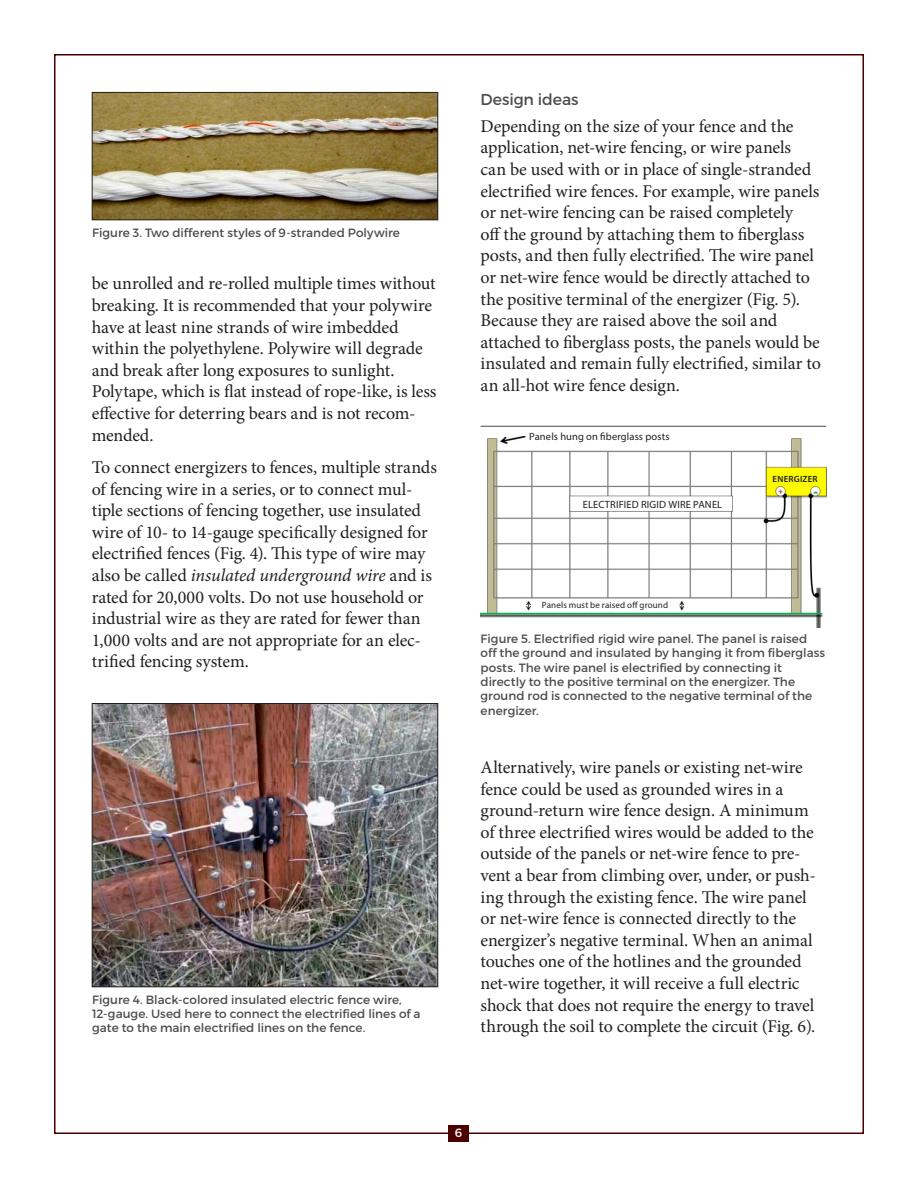
<style>
.page{position:relative;width:918px;height:1188px;background:#fff}
.page>*{position:absolute;margin:0;border:0;box-sizing:border-box;transform-origin:0 0}
.body_text{font:18px/21.6px "Minion Pro";letter-spacing:-.01em;color:#231f20}
.heading3{font:15.75px "Montserrat";letter-spacing:-.005em;color:#4b4c4d}
.t1{font:12px/14.4px "Montserrat";color:#4b4c4d}
.t2{font:12px "Montserrat";color:#fff}
.t3{font:10.5px "Myriad Pro";letter-spacing:.015em;color:#231f20}
.t4{font:9px "Myriad Pro";letter-spacing:.015em;color:#231f20}
.t5{font:600 9px "Myriad Pro";letter-spacing:.025em;color:#231f20}
.s1{font-style:italic}
</style>
<div class="page">
<div style="left:448px;top:1125px;width:21px;height:16px;background:#4d0000"></div>
<img style="left:94px;top:94px;width:342px;height:124px">
<div style="left:92px;top:92px;width:346px;height:128px;border:1px solid #231f20"></div>
<img style="left:94px;top:705px;width:342px;height:280px">
<div style="left:92px;top:703px;width:346px;height:284px;border:1px solid #231f20"></div>
<img style="left:481px;top:437px;width:345px;height:190px">
<hr style="left:481px;top:426px;width:345px;height:1px;background:#4b4c4d">
<p class="t1" style="left:92px;top:225px;width:309px">Figure 3. Two different styles of 9-stranded Polywire</p>
<p class="body_text" style="left:92px;top:273px;width:346px">be unrolled and re-rolled multiple times without breaking. It is recommended that your polywire have at least nine strands of wire imbedded within the polyethylene. Polywire will degrade and break after long exposures to sunlight.<br>Polytape, which is flat instead of rope-like, is less effective for deterring bears and is not recom&shy;mended.</p>
<p class="body_text" style="left:92px;top:457px;width:347px">To connect energizers to fences, multiple strands of fencing wire in a series, or to connect mul&shy;tiple sections of fencing together, use insulated wire of 10- to 14-gauge specifically designed for electrified fences (Fig. 4). This type of wire may also be called <span class="s1">insulated underground wire</span> and is rated for 20,000 volts. Do not use household or industrial wire as they are rated for fewer than 1,000 volts and are not appropriate for an elec&shy;trified fencing system.</p>
<p class="t1" style="left:92px;top:992px;width:330px">Figure 4. Black-colored insulated electric fence wire,<br>12-gauge. Used here to connect the electrified lines of a gate to the main electrified lines on the fence.</p>
<p class="heading3" style="left:481px;top:90px;width:100px">Design ideas</p>
<p class="body_text" style="left:481px;top:115px;width:342px">Depending on the size of your fence and the application, net-wire fencing, or wire panels can be used with or in place of single-stranded electrified wire fences. For example, wire panels or net-wire fencing can be raised completely<br>off the ground by attaching them to fiberglass posts, and then fully electrified. The wire panel or net-wire fence would be directly attached to the positive terminal of the energizer (Fig. 5).<br>Because they are raised above the soil and attached to fiberglass posts, the panels would be insulated and remain fully electrified, similar to an all-hot wire fence design.</p>
<p class="t3" style="left:529px;top:430px;width:142px">Panels hung on fiberglass posts</p>
<p class="t3" style="left:583px;top:498px;width:141px">ELECTRIFIED RIGID WIRE PANEL</p>
<p class="t4" style="left:542px;top:599px;width:128px">Panels must be raised off ground</p>
<p class="t5" style="left:773px;top:473px;width:47px">ENERGIZER</p>
<p class="t1" style="left:481px;top:631px;width:346px">Figure 5. Electrified rigid wire panel. The panel is raised off the ground and insulated by hanging it from fiberglass posts. The wire panel is electrified by connecting it directly to the positive terminal on the energizer. The ground rod is connected to the negative terminal of the energizer.</p>
<p class="body_text" style="left:481px;top:757px;width:337px">Alternatively, wire panels or existing net-wire fence could be used as grounded wires in a ground-return wire fence design. A minimum of three electrified wires would be added to the outside of the panels or net-wire fence to pre&shy;vent a bear from climbing over, under, or push&shy;ing through the existing fence. The wire panel or net-wire fence is connected directly to the energizer’s negative terminal. When an animal touches one of the hotlines and the grounded net-wire together, it will receive a full electric shock that does not require the energy to travel through the soil to complete the circuit (Fig. 6).</p>
<p class="t2" style="left:455px;top:1125px;width:9px">6</p>
</div>
